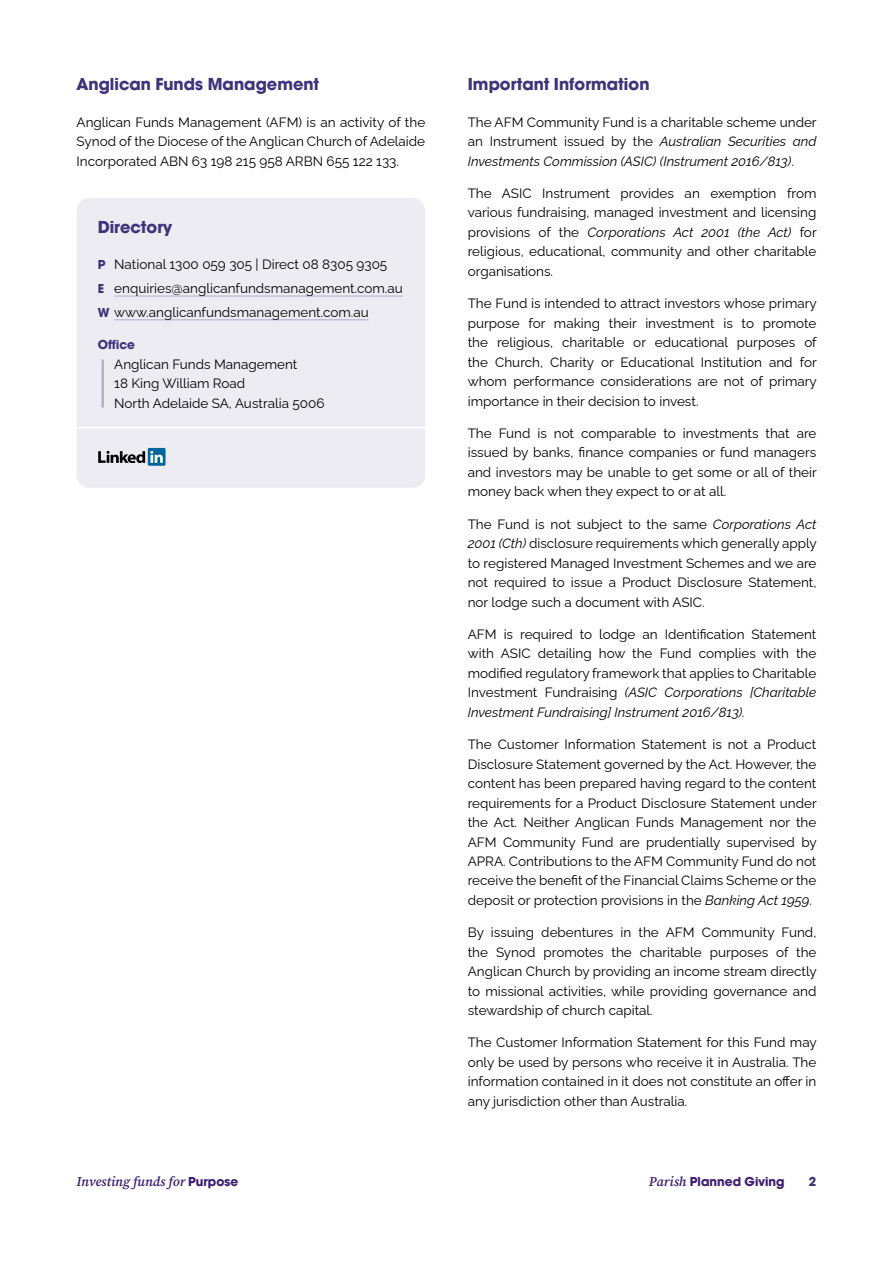
<style>
.page{position:relative;width:893px;height:1263px;background:#fff}
.page>*{position:absolute;margin:0;border:0;box-sizing:border-box;transform-origin:0 0}
.t1{font:700 18px "Avalon";color:#3d347c}
.t2{font:13.5px/19.5px "Raleway";color:#000;text-align:justify}
.t3{font:italic 13.5px/19.5px "Raleway";color:#000;text-align:justify}
.t4{font:italic 13.5px "Source Serif Variable";color:#3e2073}
.t5{font:700 13.5px "Avalon";color:#3e2073}
.t6{font:700 13.5px "Avalon";color:#3d347c}
.s1{font-family:"Avalon";font-weight:700;color:#3d347c}
.s2{font-style:normal}
.s3{font-style:italic}
.s4{font-family:"Avalon";font-weight:700;font-style:normal}
.s5{font-family:"Source Serif Variable";font-weight:400;font-style:italic}
</style>
<div class="page">
<div style="left:77px;top:198px;width:348px;height:290px;background:#eeecf3;border-radius:13px"></div>
<hr style="left:114px;top:296px;width:289px;height:1px;background:#b3abc8">
<hr style="left:114px;top:319px;width:255px;height:1px;background:#b3abc8">
<hr style="left:102px;top:359px;width:2px;height:49px;background:#b3abc8">
<div style="left:148px;top:448px;width:18px;height:18px;background:#069"></div>
<svg style="left:98px;top:451px;width:65px;height:12px"></svg>
<hr style="left:77px;top:427px;width:348px;height:1px;background:#fff">
<h1 class="t1" style="left:77px;top:73px;width:244px">Anglican Funds Management</h1>
<p class="t2" style="left:77px;top:111px;width:350px">Anglican Funds Management (AFM) is an activity of the Synod of the Diocese of the Anglican Church of Adelaide Incorporated ABN 63 198 215 958 ARBN 655 122 133.</p>
<h1 class="t1" style="left:98px;top:216px;width:76px">Directory</h1>
<p class="t2" style="left:98px;top:251px;width:306px;line-height:23.7px;text-align:left"><span class="s1">P</span> National 1300 059 305 | Direct 08 8305 9305<br><span class="s1">E</span> enquiries@anglicanfundsmanagement.com.au<br><span class="s1">W</span> www.anglicanfundsmanagement.com.au</p>
<p class="t6" style="left:98px;top:336px;width:39px">Office</p>
<p class="t2" style="left:114px;top:353px;width:212px;text-align:left">Anglican Funds Management<br>18 King William Road<br>North Adelaide SA, Australia 5006</p>
<h1 class="t1" style="left:468px;top:73px;width:183px">Important Information</h1>
<p class="t3" style="left:468px;top:111px;width:350px"><span class="s2">The AFM Community Fund is a charitable scheme under an Instrument issued by the</span> Australian Securities and Investments Commission (ASIC) (Instrument 2016/813)<span class="s2">.</span></p>
<p class="t2" style="left:468px;top:182px;width:350px">The ASIC Instrument provides an exemption from various fundraising, managed investment and licensing provisions of the <span class="s3">Corporations Act 2001 (the Act)</span> for religious, educational, community and other charitable organisations.</p>
<p class="t2" style="left:468px;top:292px;width:351px">The Fund is intended to attract investors whose primary purpose for making their investment is to promote the religious, charitable or educational purposes of the Church, Charity or Educational Institution and for whom performance considerations are not of primary importance in their decision to invest.</p>
<p class="t2" style="left:468px;top:422px;width:351px">The Fund is not comparable to investments that are issued by banks, finance companies or fund managers and investors may be unable to get some or all of their money back when they expect to or at all.</p>
<p class="t2" style="left:468px;top:513px;width:351px">The Fund is not subject to the same <span class="s3">Corporations Act 2001 (Cth)</span> disclosure requirements which generally apply to registered Managed Investment Schemes and we are not required to issue a Product Disclosure Statement, nor lodge such a document with ASIC.</p>
<p class="t2" style="left:468px;top:623px;width:350px">AFM is required to lodge an Identification Statement with ASIC detailing how the Fund complies with the modified regulatory framework that applies to Charitable Investment Fundraising <span class="s3">(ASIC Corporations [Charitable Investment Fundraising] Instrument 2016/813).</span></p>
<p class="t2" style="left:468px;top:733px;width:351px">The Customer Information Statement is not a Product Disclosure Statement governed by the Act. However, the content has been prepared having regard to the content requirements for a Product Disclosure Statement under the Act. Neither Anglican Funds Management nor the AFM Community Fund are prudentially supervised by APRA. Contributions to the AFM Community Fund do not receive the benefit of the Financial Claims Scheme or the deposit or protection provisions in the <span class="s3">Banking Act 1959</span>.</p>
<p class="t2" style="left:468px;top:921px;width:351px">By issuing debentures in the AFM Community Fund, the Synod promotes the charitable purposes of the Anglican Church by providing an income stream directly to missional activities, while providing governance and stewardship of church capital.</p>
<p class="t2" style="left:468px;top:1031px;width:351px">The Customer Information Statement for this Fund may only be used by persons who receive it in Australia. The information contained in it does not constitute an offer in any jurisdiction other than Australia.</p>
<p class="t4" style="left:77px;top:1173px;width:163px">Investing funds for <span class="s4">Purpose</span></p>
<p class="t5" style="left:649px;top:1174px;width:137px"><span class="s5">Parish</span> Planned Giving</p>
<p class="t6" style="left:809px;top:1174px;width:9px">2</p>
</div>
